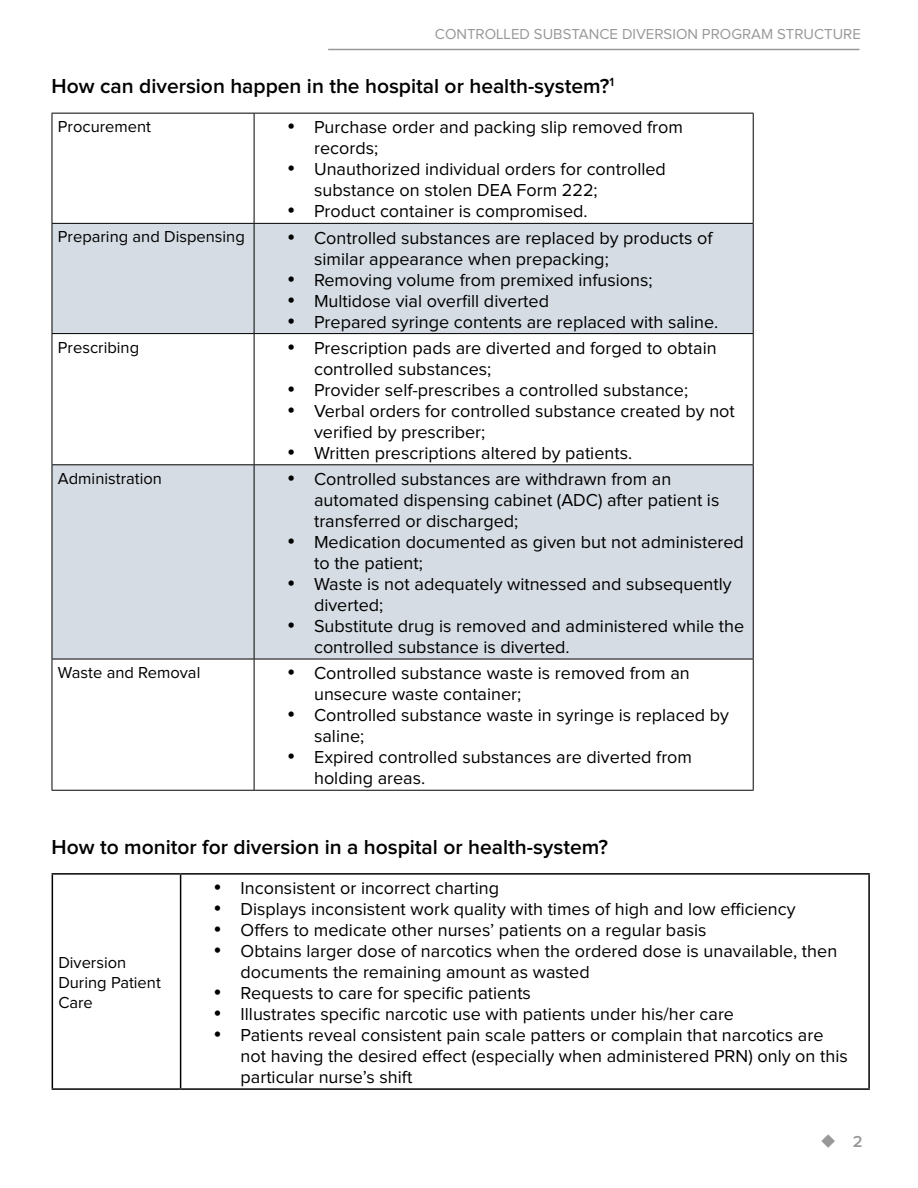
<style>
.page{position:relative;width:918px;height:1188px;background:#fff}
.page>*{position:absolute;margin:0;border:0;box-sizing:border-box;transform-origin:0 0}
.t1{font:600 21px "Proxima Nova";color:#000}
.t2{font:18px/21px "Proxima Nova";color:#000}
.t3{font:16.5px/19.8px "Proxima Nova";color:#000}
.t4{font:600 16.5px "Proxima Nova";color:#989898}
.t5{font:15px "Proxima Nova";color:#989898}
</style>
<div class="page">
<hr style="left:328px;top:49px;width:531px;height:1px;background:#989898">
<svg style="left:53px;top:224px;width:700px;height:435px;fill:#d5dce4"></svg>
<hr style="left:52px;top:334px;width:1px;height:130px;background:#000">
<hr style="left:254px;top:334px;width:1px;height:130px;background:#000">
<hr style="left:753px;top:334px;width:1px;height:130px;background:#000">
<hr style="left:52px;top:464px;width:202px;height:1px;background:#000">
<hr style="left:52px;top:465px;width:1px;height:194px;background:#000">
<hr style="left:254px;top:464px;width:500px;height:1px;background:#000">
<hr style="left:254px;top:465px;width:1px;height:194px;background:#000">
<hr style="left:753px;top:465px;width:1px;height:194px;background:#000">
<hr style="left:52px;top:659px;width:202px;height:1px;background:#000">
<hr style="left:52px;top:659px;width:1px;height:131px;background:#000">
<hr style="left:254px;top:659px;width:500px;height:1px;background:#000">
<hr style="left:254px;top:659px;width:1px;height:131px;background:#000">
<hr style="left:753px;top:659px;width:1px;height:131px;background:#000">
<hr style="left:52px;top:790px;width:202px;height:1px;background:#000">
<hr style="left:254px;top:790px;width:500px;height:1px;background:#000">
<hr style="left:52px;top:224px;width:1px;height:109px;background:#000">
<hr style="left:254px;top:224px;width:1px;height:109px;background:#000">
<hr style="left:753px;top:224px;width:1px;height:109px;background:#000">
<hr style="left:52px;top:333px;width:202px;height:1px;background:#000">
<hr style="left:254px;top:333px;width:500px;height:1px;background:#000">
<hr style="left:52px;top:113px;width:202px;height:1px;background:#000">
<hr style="left:52px;top:114px;width:1px;height:109px;background:#000">
<hr style="left:254px;top:113px;width:500px;height:1px;background:#000">
<hr style="left:254px;top:114px;width:1px;height:109px;background:#000">
<hr style="left:753px;top:114px;width:1px;height:109px;background:#000">
<hr style="left:52px;top:223px;width:202px;height:1px;background:#000">
<hr style="left:254px;top:223px;width:500px;height:1px;background:#000">
<hr style="left:52px;top:873px;width:129px;height:2px;background:#000">
<hr style="left:52px;top:875px;width:1px;height:213px;background:#000">
<hr style="left:181px;top:873px;width:689px;height:2px;background:#000">
<hr style="left:180px;top:875px;width:1px;height:213px;background:#000">
<hr style="left:868px;top:875px;width:2px;height:213px;background:#000">
<hr style="left:52px;top:1088px;width:129px;height:2px;background:#000">
<hr style="left:181px;top:1088px;width:689px;height:2px;background:#000">
<p class="t5" style="left:435px;top:25px;width:428px">CONTROLLED SUBSTANCE DIVERSION PROGRAM STRUCTURE</p>
<p class="t1" style="left:52px;top:74px;width:564px">How can diversion happen in the hospital or health-system?<sup>1</sup></p>
<p class="t3" style="left:58px;top:117px;width:95px">Procurement</p>
<p class="t2" style="left:314px;top:117px;width:370px;text-indent:-27px">• Purchase order and packing slip removed from records;</p>
<p class="t2" style="left:314px;top:159px;width:353px;text-indent:-27px">• Unauthorized individual orders for controlled substance on stolen DEA Form 222;</p>
<p class="t2" style="left:287px;top:201px;width:302px">• Product container is compromised.</p>
<p class="t3" style="left:58px;top:227px;width:188px">Preparing and Dispensing</p>
<p class="t2" style="left:314px;top:228px;width:400px;text-indent:-27px">• Controlled substances are replaced by products of similar appearance when prepacking;</p>
<p class="t2" style="left:287px;top:270px;width:367px">• Removing volume from premixed infusions;</p>
<p class="t2" style="left:287px;top:291px;width:263px">• Multidose vial overfill diverted</p>
<p class="t2" style="left:287px;top:312px;width:433px">• Prepared syringe contents are replaced with saline.</p>
<p class="t3" style="left:58px;top:338px;width:83px">Prescribing</p>
<p class="t2" style="left:314px;top:338px;width:404px;text-indent:-27px">• Prescription pads are diverted and forged to obtain controlled substances;</p>
<p class="t2" style="left:287px;top:380px;width:403px">• Provider self-prescribes a controlled substance;</p>
<p class="t2" style="left:314px;top:401px;width:422px;text-indent:-27px">• Verbal orders for controlled substance created by not verified by prescriber;</p>
<p class="t2" style="left:287px;top:443px;width:347px">• Written prescriptions altered by patients.</p>
<p class="t3" style="left:58px;top:469px;width:105px">Administration</p>
<p class="t2" style="left:314px;top:469px;width:407px;text-indent:-27px">• Controlled substances are withdrawn from an automated dispensing cabinet (ADC) after patient is transferred or discharged;</p>
<p class="t2" style="left:314px;top:532px;width:431px;text-indent:-27px">• Medication documented as given but not administered to the patient;</p>
<p class="t2" style="left:314px;top:574px;width:419px;text-indent:-27px">• Waste is not adequately witnessed and subsequently diverted;</p>
<p class="t2" style="left:314px;top:616px;width:432px;text-indent:-27px">• Substitute drug is removed and administered while the controlled substance is diverted.</p>
<p class="t3" style="left:58px;top:663px;width:144px">Waste and Removal</p>
<p class="t2" style="left:314px;top:663px;width:377px;text-indent:-27px">• Controlled substance waste is removed from an unsecure waste container;</p>
<p class="t2" style="left:314px;top:705px;width:416px;text-indent:-27px">• Controlled substance waste in syringe is replaced by saline;</p>
<p class="t2" style="left:314px;top:747px;width:380px;text-indent:-27px">• Expired controlled substances are diverted from holding areas.</p>
<p class="t1" style="left:52px;top:835px;width:558px">How to monitor for diversion in a hospital or health-system?</p>
<p class="t3" style="left:58px;top:953px;width:104px">Diversion<br>During Patient<br>Care</p>
<p class="t2" style="left:214px;top:878px;width:287px">• Inconsistent or incorrect charting</p>
<p class="t2" style="left:214px;top:899px;width:583px">• Displays inconsistent work quality with times of high and low efficiency</p>
<p class="t2" style="left:214px;top:920px;width:495px">• Offers to medicate other nurses’ patients on a regular basis</p>
<p class="t2" style="left:241px;top:941px;width:598px;text-indent:-27px">• Obtains larger dose of narcotics when the ordered dose is unavailable, then documents the remaining amount as wasted</p>
<p class="t2" style="left:214px;top:983px;width:319px">• Requests to care for specific patients</p>
<p class="t2" style="left:214px;top:1004px;width:522px">• Illustrates specific narcotic use with patients under his/her care</p>
<p class="t2" style="left:241px;top:1025px;width:609px;text-indent:-27px">• Patients reveal consistent pain scale patters or complain that narcotics are not having the desired effect (especially when administered PRN) only on this particular nurse’s shift</p>
<p class="t4" style="left:820px;top:1132px;width:44px">◆ 2</p>
</div>
